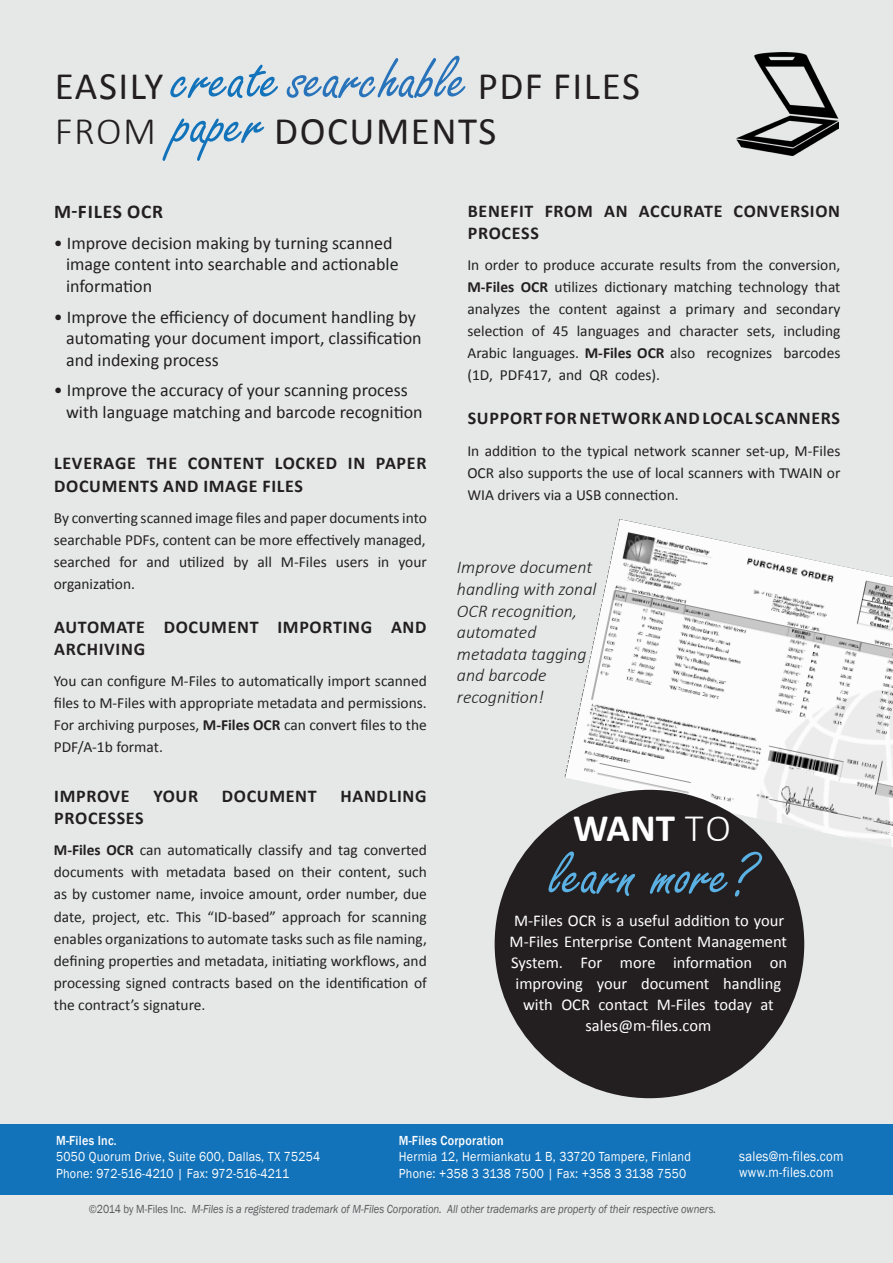
<style>
.page{position:relative;width:893px;height:1263px;background:#e5e8e7}
.page>*{position:absolute;margin:0;border:0;box-sizing:border-box;transform-origin:0 0}
.t1{font:66px "Freestyle Script";color:#5bb1e3}
.t2{font:39px/45px "Calibri";letter-spacing:.04em;color:#231f20}
.t3{font:700 39px "Calibri";color:#fff}
.t4{font:700 19.5px "Calibri";letter-spacing:.04em;color:#231f20}
.t5{font:18px "Calibri";color:#231f20}
.t6{font:700 18px/22px "Calibri";letter-spacing:.04em;color:#231f20}
.t7{font:italic 300 18px/21.6px "Calibri";color:#231f20}
.t8{font:16.5px/21px "Calibri";color:#fff;text-align:center}
.t9{font:15.45px/22px "Calibri";color:#231f20;text-align:justify}
.t10{font:14.25px "Franklin Gothic";letter-spacing:.02em;color:#fff;scale:.9 1}
.t11{font:13.5px "Franklin Gothic";letter-spacing:.02em;color:#fff;scale:.9 1}
.t12{font:13.5px "Franklin Gothic";color:#fff;scale:.9 1}
.t13{font:500 13.5px "Franklin Gothic";letter-spacing:.02em;color:#fff;scale:.9 1}
.t14{font:italic 12px "Franklin Gothic";color:#57585a;scale:.88 1}
.s1{font-family:"Freestyle Script";font-size:66px;color:#1272ba}
.s2{font-family:"Freestyle Script";font-size:66px;color:#2873ba}
.s3{font-weight:300}
.s4{font-weight:700}
.s5{font-style:normal}
</style>
<div class="page">
<div style="left:0;top:1124px;width:893px;height:71px;background:#1272ba"></div>
<img style="left:564px;top:519px;width:329px;height:328px">
<div style="left:495px;top:790px;width:309px;height:308px;background:#231f20;border-radius:50%"></div>
<img style="left:736px;top:53px;width:103px;height:102px">
<p class="t2" style="left:55px;top:64px;width:587px">EASILY <span class="s1">create</span><span class="s2">searchable</span> PDF FILES<br><span class="s3">FROM</span> <span class="s1">paper</span> DOCUMENTS</p>
<p class="t4" style="left:54px;top:199px;width:110px">M-FILES OCR</p>
<p class="t5" style="left:54px;top:231px;width:340px">• Improve decision making by turning scanned</p>
<p class="t5" style="left:66px;top:253px;width:334px">image content into searchable and actionable</p>
<p class="t5" style="left:66px;top:275px;width:88px">information</p>
<p class="t5" style="left:54px;top:305px;width:364px">• Improve the efficiency of document handling by</p>
<p class="t5" style="left:66px;top:327px;width:357px">automating your document import, classification</p>
<p class="t5" style="left:66px;top:348px;width:154px">and indexing process</p>
<p class="t5" style="left:54px;top:379px;width:355px">• Improve the accuracy of your scanning process</p>
<p class="t5" style="left:66px;top:401px;width:358px">with language matching and barcode recognition</p>
<p class="t6" style="left:54px;top:452px;width:374px">LEVERAGE THE CONTENT LOCKED IN PAPER<br>DOCUMENTS AND IMAGE FILES</p>
<p class="t9" style="left:54px;top:506px;width:374px">By converting scanned image files and paper documents into searchable PDFs, content can be more effectively managed,</p>
<p class="t9" style="left:54px;top:551px;width:375px">searched for and utilized by all M-Files users in your organization.</p>
<p class="t6" style="left:54px;top:616px;width:374px">AUTOMATE DOCUMENT IMPORTING AND<br>ARCHIVING</p>
<p class="t9" style="left:54px;top:670px;width:375px">You can configure M-Files to automatically import scanned files to M-Files with appropriate metadata and permissions.<br>For archiving purposes, <span class="s4">M-Files OCR</span> can convert files to the PDF/A-1b format.</p>
<p class="t6" style="left:54px;top:785px;width:77px">IMPROVE</p>
<p class="t6" style="left:153px;top:785px;width:46px">YOUR</p>
<p class="t6" style="left:222px;top:785px;width:96px">DOCUMENT</p>
<p class="t6" style="left:340px;top:785px;width:88px">HANDLING</p>
<p class="t6" style="left:54px;top:807px;width:91px">PROCESSES</p>
<p class="t9" style="left:54px;top:839px;width:375px"><span class="s4">M-Files OCR</span> can automatically classify and tag converted documents with metadata based on their content, such as by customer name, invoice amount, order number, due date, project, etc. This “ID-based” approach for scanning enables organizations to automate tasks such as file naming, defining properties and metadata, initiating workflows, and processing signed contracts based on the identification of the contract’s signature.</p>
<p class="t6" style="left:468px;top:200px;width:374px">BENEFIT FROM AN ACCURATE CONVERSION<br>PROCESS</p>
<p class="t9" style="left:467px;top:254px;width:375px">In order to produce accurate results from the conversion, <span class="s4">M-Files OCR</span> utilizes dictionary matching technology that analyzes the content against a primary and secondary selection of 45 languages and character sets, including Arabic languages. <span class="s4">M-Files OCR</span> also recognizes barcodes (1D, PDF417, and QR codes).</p>
<p class="t6" style="left:468px;top:407px;width:374px">SUPPORT FOR NETWORK AND LOCAL SCANNERS</p>
<p class="t9" style="left:467px;top:439px;width:374px">In addition to the typical network scanner set-up, M-Files OCR also supports the use of local scanners with TWAIN or WIA drivers via a USB connection.</p>
<p class="t7" style="left:457px;top:556px;width:141px">Improve document handling with zonal<br>OCR recognition, automated metadata tagging and barcode recognition!</p>
<p class="t3" style="left:573px;top:803px;width:160px">WANT <span class="s3">TO</span></p>
<p class="t1" style="left:550px;top:839px;width:206px">learn more?</p>
<p class="t8" style="left:510px;top:910px;width:279px">M-Files OCR is a useful addition to your M-Files Enterprise Content Management System. For more information on improving your document handling with OCR contact M-Files today at sales@m-files.com</p>
<p class="t13" style="left:56px;top:1132px;width:69px">M-Files Inc.</p>
<p class="t11" style="left:56px;top:1148px;width:295px">5050 Quorum Drive, Suite 600, Dallas, TX 75254</p>
<p class="t12" style="left:56px;top:1165px;width:260px">Phone: 972-516-4210 | Fax: 972-516-4211</p>
<p class="t13" style="left:399px;top:1132px;width:118px">M-Files Corporation</p>
<p class="t11" style="left:399px;top:1148px;width:326px">Hermia 12, Hermiankatu 1 B, 33720 Tampere, Finland</p>
<p class="t11" style="left:399px;top:1165px;width:321px">Phone: +358 3 3138 7500 | Fax: +358 3 3138 7550</p>
<p class="t14" style="left:89px;top:1202px;width:714px"><span class="s5">©2014 by M-Files Inc.</span> M-Files is a registered trademark of M-Files Corporation. All other trademarks are property of their respective owners.</p>
<p class="t10" style="left:739px;top:1147px;width:117px">sales@m-files.com</p>
<p class="t10" style="left:739px;top:1164px;width:106px">www.m-files.com</p>
</div>
